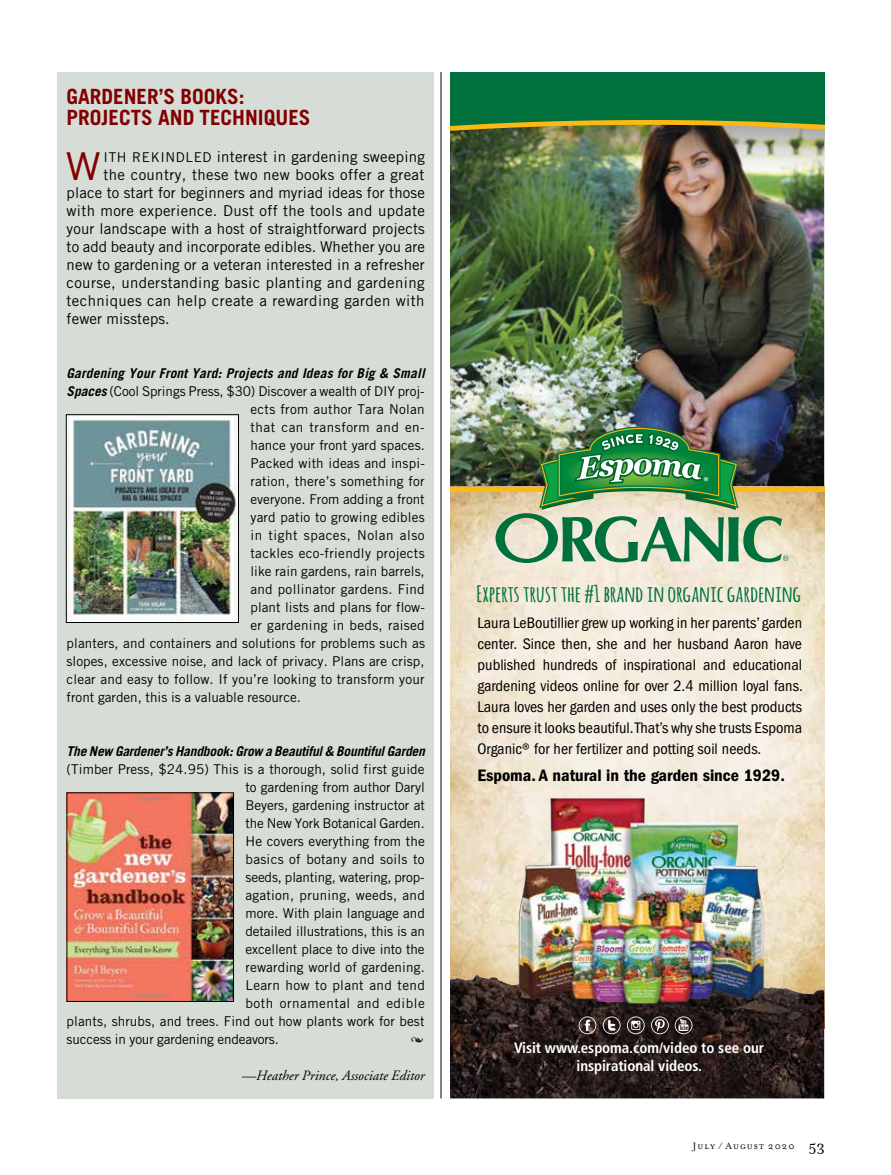
<style>
.page{position:relative;width:891px;height:1175px;background:#fff}
.page>*{position:absolute;margin:0;border:0;box-sizing:border-box;transform-origin:0 0}
.t1{font:38.4px "Trade Gothic";color:#820000;scale:1.11 1}
.t2{font:700 22.35px "Amatic";letter-spacing:.015em;color:#00703c;scale:1.16 1}
.t3{font:700 21px/21px "Trade Gothic";color:#820000}
.t4{font:600 condensed 17.1px "Franklin Gothic";color:#000;scale:1.05 1}
.t5{font:condensed 15.75px/21px "Franklin Gothic";color:#000;text-align:justify}
.t6{font:15px "Trade Gothic";letter-spacing:.01em;color:#000}
.t7{font:700 condensed 15px/18px "Frutiger";letter-spacing:-.005em;color:#fff;text-align:center}
.t8{font:italic 14.25px "Adobe Garamond";color:#000}
.t9{font:13.5px "Trade Gothic";letter-spacing:.005em;color:#000}
.t10{font:italic 700 13.5px "Trade Gothic";letter-spacing:-.015em;color:#000}
.t11{font:italic 700 13.5px "Trade Gothic";letter-spacing:.015em;color:#000}
.t12{font:13.5px "Trade Gothic";letter-spacing:.025em;color:#000}
.t13{font:13.5px "Trade Gothic";letter-spacing:.035em;color:#000}
.t14{font:13.5px "Trade Gothic";letter-spacing:.04em;color:#000}
.t15{font:10.5px "Mrs Eaves Small Caps";letter-spacing:.095em;color:#000}
.s1{font-size:13.5px}
.s2{font-weight:700;font-style:italic}
.s3{font-family:"Mrs Eaves Roman"}
.s4{font-family:"Mrs Eaves Roman";font-size:16.5px}
</style>
<div class="page">
<div style="left:58px;top:72px;width:376px;height:1026px;background:#d6ddd7"></div>
<img style="left:68px;top:417px;width:169px;height:203px">
<div style="left:66px;top:415px;width:173px;height:207px;border:1px solid #000"></div>
<img style="left:69px;top:794px;width:163px;height:205px">
<div style="left:67px;top:792px;width:167px;height:209px;border:1px solid #000"></div>
<img style="left:450px;top:192px;width:374px;height:295px">
<img style="left:450px;top:492px;width:374px;height:482px">
<img style="left:450px;top:974px;width:374px;height:124px">
<div style="left:450px;top:72px;width:374px;height:120px;background:#000;opacity:.4"></div>
<img style="left:450px;top:72px;width:374px;height:78px">
<div style="left:450px;top:487px;width:374px;height:5px;background:#fdb913"></div>
<svg style="left:579px;top:1016px;width:17px;height:18px"></svg>
<svg style="left:603px;top:1016px;width:18px;height:18px"></svg>
<svg style="left:651px;top:1016px;width:18px;height:18px"></svg>
<svg style="left:675px;top:1016px;width:17px;height:18px"></svg>
<svg style="left:627px;top:1016px;width:18px;height:18px"></svg>
<img style="left:510px;top:768px;width:293px;height:243px">
<img style="left:496px;top:410px;width:292px;height:153px">
<hr style="left:441px;top:72px;width:1px;height:1026px;background:#000">
<h3 class="t3" style="left:67px;top:85px;width:245px">GARDENER’S BOOKS:<br>PROJECTS AND TECHNIQUES</h3>
<h1 class="t1" style="left:65px;top:143px;width:34px">W</h1>
<p class="t6" style="left:104px;top:148px;width:323px"><span class="s1">ITH REKINDLED</span> interest in gardening sweeping</p>
<p class="t6" style="left:104px;top:166px;width:322px">the country, these two new books offer a great</p>
<p class="t6" style="left:67px;top:184px;width:360px">place to start for beginners and myriad ideas for those</p>
<p class="t6" style="left:67px;top:202px;width:360px">with more experience. Dust off the tools and update</p>
<p class="t6" style="left:67px;top:220px;width:360px">your landscape with a host of straightforward projects</p>
<p class="t6" style="left:67px;top:238px;width:360px">to add beauty and incorporate edibles. Whether you are</p>
<p class="t6" style="left:67px;top:256px;width:360px">new to gardening or a veteran interested in a refresher</p>
<p class="t6" style="left:67px;top:274px;width:360px">course, understanding basic planting and gardening</p>
<p class="t6" style="left:67px;top:292px;width:359px">techniques can help create a rewarding garden with</p>
<p class="t6" style="left:67px;top:310px;width:105px">fewer missteps.</p>
<p class="t11" style="left:67px;top:365px;width:360px">Gardening Your Front Yard: Projects and Ideas for Big &amp; Small</p>
<p class="t9" style="left:67px;top:383px;width:359px"><span class="s2">Spaces</span> (Cool Springs Press, $30) Discover a wealth of DIY proj-</p>
<p class="t9" style="left:251px;top:401px;width:176px">ects from author Tara Nolan</p>
<p class="t13" style="left:251px;top:419px;width:176px">that can transform and en-</p>
<p class="t9" style="left:251px;top:437px;width:176px">hance your front yard spaces.</p>
<p class="t9" style="left:251px;top:455px;width:176px">Packed with ideas and inspi-</p>
<p class="t9" style="left:251px;top:473px;width:176px">ration, there’s something for</p>
<p class="t9" style="left:251px;top:491px;width:176px">everyone. From adding a front</p>
<p class="t9" style="left:251px;top:509px;width:176px">yard patio to growing edibles</p>
<p class="t14" style="left:251px;top:527px;width:176px">in tight spaces, Nolan also</p>
<p class="t9" style="left:251px;top:545px;width:176px">tackles eco-friendly projects</p>
<p class="t9" style="left:251px;top:563px;width:176px">like rain gardens, rain barrels,</p>
<p class="t9" style="left:251px;top:581px;width:176px">and pollinator gardens. Find</p>
<p class="t9" style="left:251px;top:599px;width:176px">plant lists and plans for flow-</p>
<p class="t12" style="left:251px;top:617px;width:176px">er gardening in beds, raised</p>
<p class="t9" style="left:67px;top:635px;width:360px">planters, and containers and solutions for problems such as</p>
<p class="t9" style="left:67px;top:653px;width:359px">slopes, excessive noise, and lack of privacy. Plans are crisp,</p>
<p class="t9" style="left:67px;top:671px;width:359px">clear and easy to follow. If you’re looking to transform your</p>
<p class="t9" style="left:67px;top:689px;width:236px">front garden, this is a valuable resource.</p>
<p class="t10" style="left:67px;top:743px;width:360px">The New Gardener’s Handbook: Grow a Beautiful &amp; Bountiful Garden</p>
<p class="t9" style="left:67px;top:761px;width:360px">(Timber Press, $24.95) This is a thorough, solid first guide</p>
<p class="t9" style="left:246px;top:779px;width:181px">to gardening from author Daryl</p>
<p class="t9" style="left:246px;top:797px;width:181px">Beyers, gardening instructor at</p>
<p class="t9" style="left:246px;top:815px;width:181px">the New York Botanical Garden.</p>
<p class="t9" style="left:246px;top:833px;width:181px">He covers everything from the</p>
<p class="t9" style="left:246px;top:851px;width:181px">basics of botany and soils to</p>
<p class="t9" style="left:246px;top:869px;width:181px">seeds, planting, watering, prop-</p>
<p class="t9" style="left:246px;top:887px;width:181px">agation, pruning, weeds, and</p>
<p class="t9" style="left:246px;top:905px;width:181px">more. With plain language and</p>
<p class="t9" style="left:246px;top:923px;width:181px">detailed illustrations, this is an</p>
<p class="t9" style="left:246px;top:941px;width:181px">excellent place to dive into the</p>
<p class="t9" style="left:246px;top:959px;width:181px">rewarding world of gardening.</p>
<p class="t12" style="left:246px;top:977px;width:181px">Learn how to plant and tend</p>
<p class="t13" style="left:246px;top:995px;width:181px">both ornamental and edible</p>
<p class="t9" style="left:67px;top:1013px;width:359px">plants, shrubs, and trees. Find out how plants work for best</p>
<p class="t9" style="left:67px;top:1031px;width:214px">success in your gardening endeavors.</p>
<p class="t8" style="left:242px;top:1068px;width:185px">—Heather Prince, Associate Editor</p>
<h2 class="t2" style="left:477px;top:578px;width:281px">Experts trust the #1 brand in organic gardening</h2>
<p class="t5" style="left:478px;top:612px;width:327px">Laura LeBoutillier grew up working in her parents’ garden center. Since then, she and her husband Aaron have published hundreds of inspirational and educational gardening videos online for over 2.4 million loyal fans.<br>Laura loves her garden and uses only the best products to ensure it looks beautiful. That’s why she trusts Espoma Organic® for her fertilizer and potting soil needs.</p>
<p class="t4" style="left:478px;top:766px;width:294px">Espoma. A natural in the garden since 1929.</p>
<p class="t7" style="left:514px;top:1039px;width:251px">Visit www.espoma.com/video to see our inspirational videos.</p>
<p class="t15" style="left:693px;top:1140px;width:134px">July / August <span class="s3">2020</span> <span class="s4">53</span></p>
</div>
